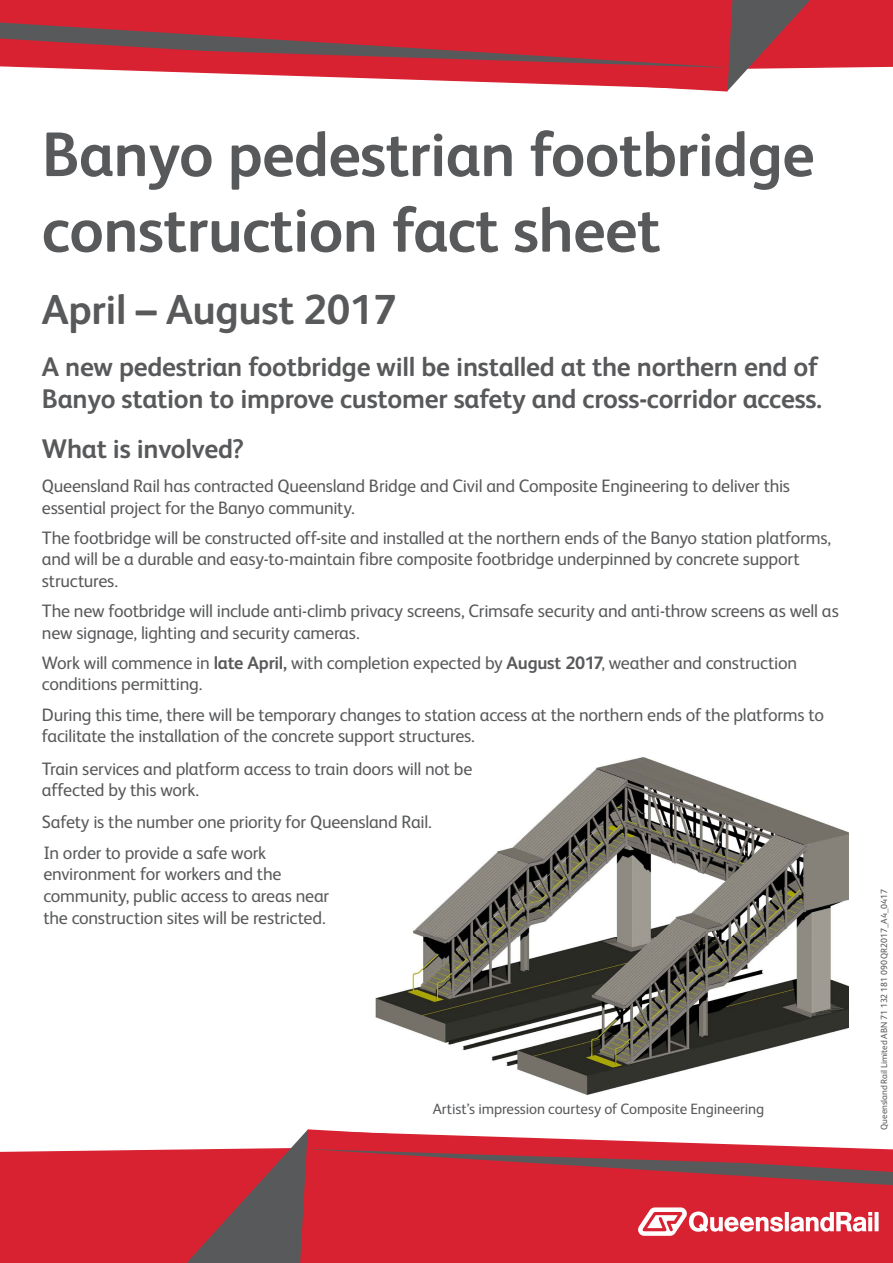
<style>
.page{position:relative;width:893px;height:1263px;background:#fff}
.page>*{position:absolute;margin:0;border:0;box-sizing:border-box;transform-origin:0 0}
.t1{font:700 63px/75.6px "FS Albert Pro";letter-spacing:-.01em;color:#58595b}
.t2{font:700 42px "FS Albert Pro";letter-spacing:-.01em;color:#58595b}
.t3{font:700 27px/32.4px "FS Albert Pro";letter-spacing:-.01em;color:#58595b}
.t4{font:18px/21.6px "FS Albert Pro";letter-spacing:-.015em;color:#58595b}
.t5{font:15px "FS Albert Pro";letter-spacing:-.005em;color:#58595b}
.t6{font:9px "FS Albert Pro";letter-spacing:-.01em;color:#58595b}
.s1{font-weight:700}
</style>
<div class="page">
<div style="left:0;top:1150px;width:88px;height:113px;background:#d82231"></div>
<svg style="left:88px;top:1142px;width:208px;height:121px;background:#b93d48"></svg>
<div style="left:296px;top:1129px;width:597px;height:134px;background:#d82231"></div>
<svg style="left:638px;top:1207px;width:241px;height:29px"></svg>
<svg style="left:0;top:0;width:893px;height:92px"></svg>
<svg style="left:306px;top:1130px;width:587px;height:56px"></svg>
<img style="left:375px;top:757px;width:473px;height:339px">
<h1 class="t1" style="left:42px;top:113px;width:774px">Banyo pedestrian footbridge construction fact sheet</h1>
<h2 class="t2" style="left:42px;top:280px;width:356px">April – August 2017</h2>
<h3 class="t3" style="left:42px;top:349px;width:782px">A new pedestrian footbridge will be installed at the northern end of<br>Banyo station to improve customer safety and cross-corridor access.</h3>
<h3 class="t3" style="left:42px;top:431px;width:204px">What is involved?</h3>
<p class="t4" style="left:42px;top:474px;width:750px">Queensland Rail has contracted Queensland Bridge and Civil and Composite Engineering to deliver this essential project for the Banyo community.</p>
<p class="t4" style="left:42px;top:525px;width:791px">The footbridge will be constructed off-site and installed at the northern ends of the Banyo station platforms, and will be a durable and easy-to-maintain fibre composite footbridge underpinned by concrete support structures.</p>
<p class="t4" style="left:42px;top:599px;width:798px">The new footbridge will include anti-climb privacy screens, Crimsafe security and anti-throw screens as well as new signage, lighting and security cameras.</p>
<p class="t4" style="left:42px;top:650px;width:757px">Work will commence in <span class="s1">late April,</span> with completion expected by <span class="s1">August 2017</span>, weather and construction conditions permitting.</p>
<p class="t4" style="left:42px;top:702px;width:784px">During this time, there will be temporary changes to station access at the northern ends of the platforms to facilitate the installation of the concrete support structures.</p>
<p class="t4" style="left:42px;top:756px;width:432px">Train services and platform access to train doors will not be affected by this work.</p>
<p class="t4" style="left:42px;top:805px;width:392px;line-height:31px">Safety is the number one priority for Queensland Rail.<br>In order to provide a safe work</p>
<p class="t4" style="left:43px;top:862px;width:287px">environment for workers and the community, public access to areas near the construction sites will be restricted.</p>
<p class="t5" style="left:433px;top:1098px;width:333px">Artist’s impression courtesy of Composite Engineering</p>
<p class="t6" style="left:878px;top:1129px;width:242px;rotate:-90deg">Queensland Rail Limited ABN 71 132 181 090 QR2017_A4_0417</p>
</div>
